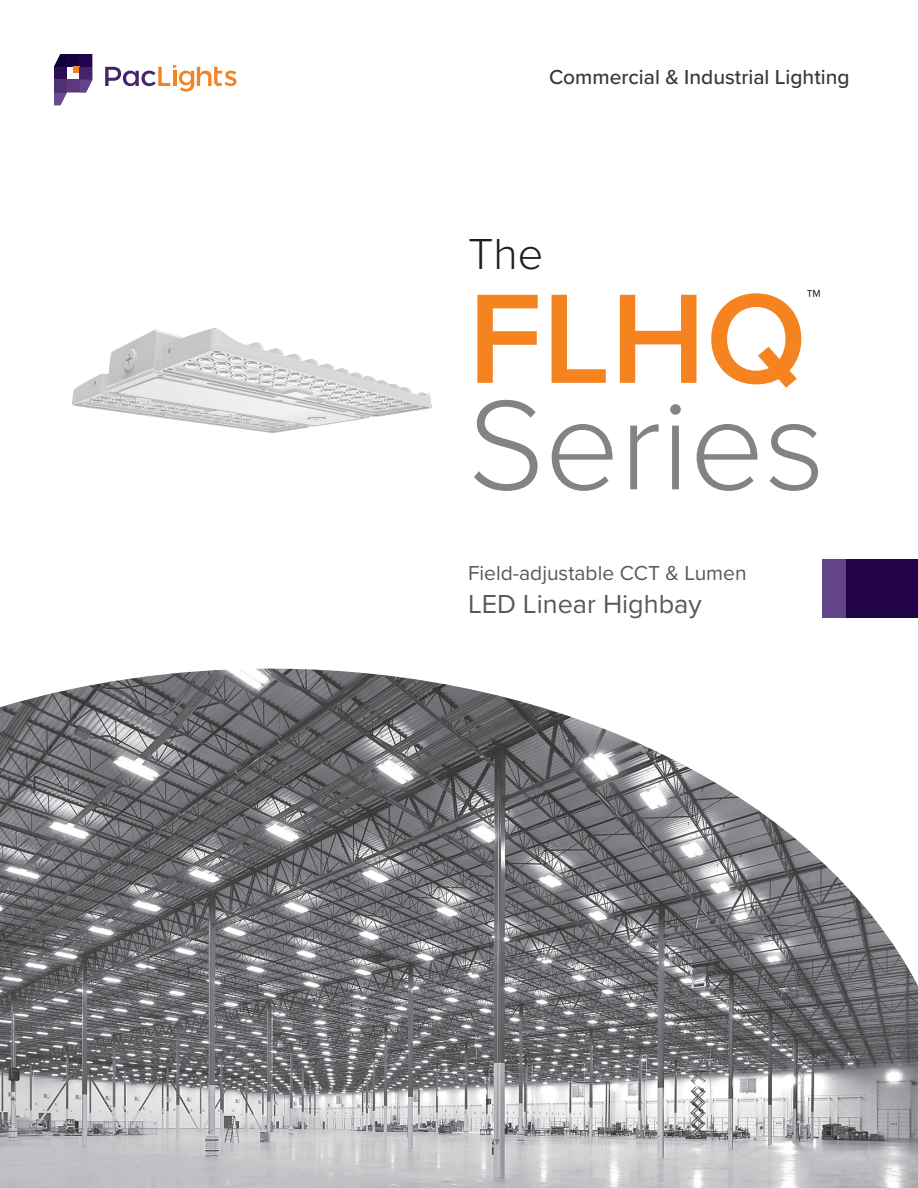
<style>
.page{position:relative;width:918px;height:1188px;background:#fff}
.page>*{position:absolute;margin:0;border:0;box-sizing:border-box;transform-origin:0 0}
.t1{font:300 132px "Proxima Nova";color:#818386}
.t2{font:600 132px "Proxima Nova";color:#f58320}
.t3{font:300 45px "Proxima Nova";color:#231f20}
.t4{font:31.5px "Proxima Nova";color:#231f20}
.t5{font:27px "Proxima Nova";color:#58595b}
.t6{font:500 21px "Proxima Nova";color:#383838}
.t7{font:21px "Proxima Nova";color:#58595b}
</style>
<div class="page">
<div style="left:846px;top:559px;width:72px;height:58px;background:#23044b"></div>
<div style="left:822px;top:559px;width:24px;height:58px;background:#634489"></div>
<svg style="left:54px;top:54px;width:38px;height:51px"></svg>
<svg style="left:105px;top:65px;width:132px;height:27px"></svg>
<img style="left:0;top:669px;width:918px;height:519px">
<img style="left:72px;top:328px;width:360px;height:105px">
<p class="t6" style="left:549px;top:62px;width:302px">Commercial &amp; Industrial Lighting</p>
<p class="t3" style="left:468px;top:220px;width:77px">The</p>
<p class="t2" style="left:468px;top:240px;width:340px">FLHQ</p>
<p class="t4" style="left:807px;top:277px;width:16px">™</p>
<p class="t1" style="left:468px;top:347px;width:359px">Series</p>
<p class="t7" style="left:468px;top:558px;width:280px">Field-adjustable CCT &amp; Lumen</p>
<p class="t5" style="left:468px;top:584px;width:235px">LED Linear Highbay</p>
</div>
